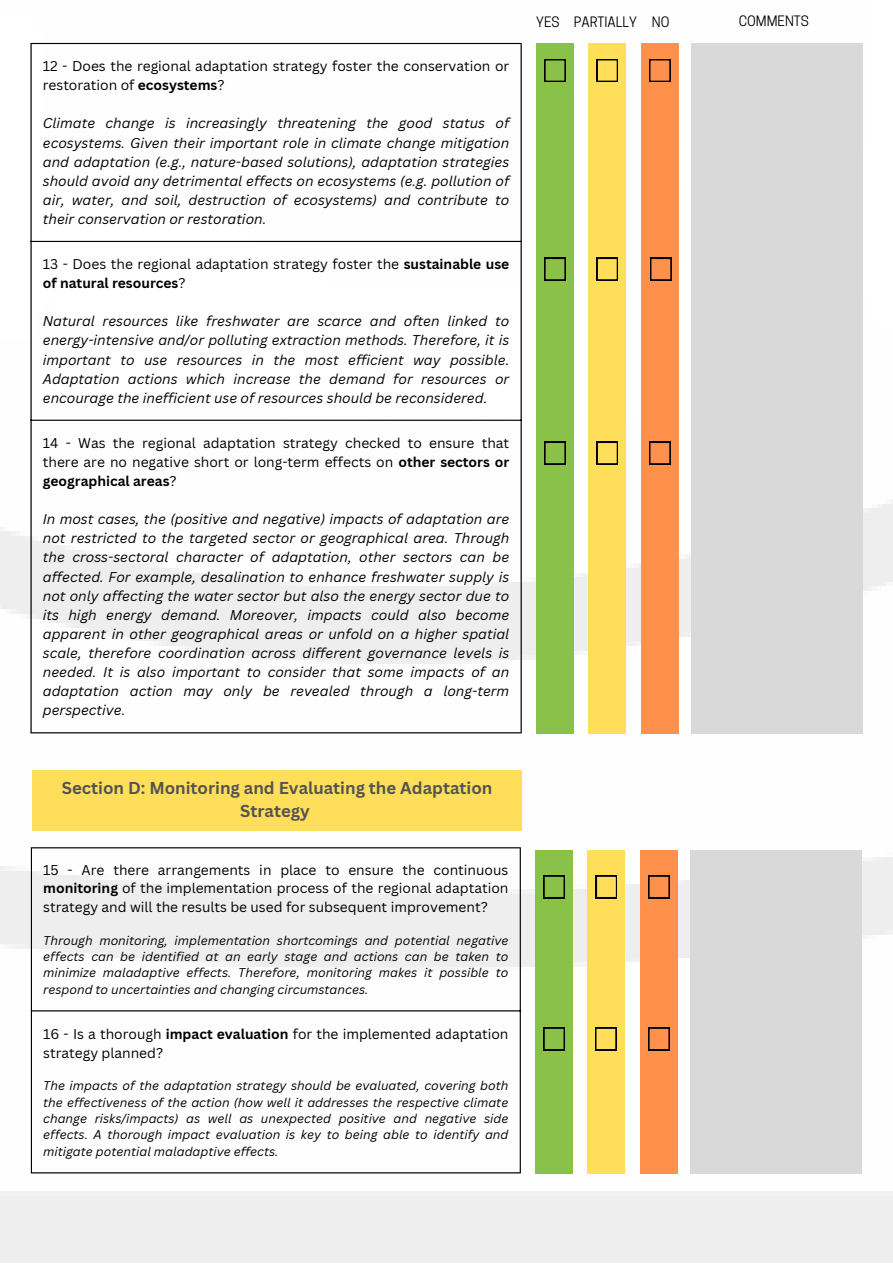
<style>
.page{position:relative;width:893px;height:1264px;background:#fff}
.page>*{position:absolute;margin:0;border:0;box-sizing:border-box;transform-origin:0 0}
.t1{font:700 16.8px/22.5px "Canva Sans";color:#535353;text-align:center}
.t2{font:italic 13.8px/19px "Canva Sans";color:#000;text-align:justify}
.t3{font:13.8px/19px "Canva Sans";color:#000}
.t4{font:13.5px "Cooper Hewitt";color:#000}
.t5{font:italic 12.3px/16.4px "Canva Sans";color:#000;text-align:justify}
.s1{font-weight:700}
</style>
<div class="page">
<img style="left:0;top:42px;width:892px;height:1220px">
<hr style="left:30px;top:44px;width:2px;height:688px;background:#000">
<hr style="left:520px;top:44px;width:1px;height:688px;background:#000">
<hr style="left:30px;top:43px;width:491px;height:1px;background:#000">
<hr style="left:30px;top:241px;width:491px;height:1px;background:#000">
<hr style="left:30px;top:419px;width:491px;height:2px;background:#000">
<hr style="left:30px;top:732px;width:491px;height:1px;background:#000">
<div style="left:536px;top:43px;width:37px;height:690px;background:#8ac249"></div>
<div style="left:588px;top:43px;width:37px;height:690px;background:#ffde59"></div>
<div style="left:641px;top:43px;width:37px;height:690px;background:#ff914d"></div>
<div style="left:691px;top:43px;width:171px;height:690px;background:#d9d9d9"></div>
<svg style="left:596px;top:59px;width:21px;height:23px"></svg>
<svg style="left:544px;top:59px;width:21px;height:23px"></svg>
<svg style="left:649px;top:59px;width:21px;height:23px"></svg>
<svg style="left:544px;top:258px;width:21px;height:22px"></svg>
<svg style="left:596px;top:258px;width:21px;height:22px"></svg>
<svg style="left:650px;top:258px;width:21px;height:22px"></svg>
<svg style="left:544px;top:442px;width:21px;height:22px"></svg>
<svg style="left:596px;top:442px;width:21px;height:22px"></svg>
<svg style="left:649px;top:442px;width:21px;height:22px"></svg>
<div style="left:32px;top:769px;width:490px;height:61px;background:#ffde59"></div>
<hr style="left:31px;top:848px;width:1px;height:324px;background:#000">
<hr style="left:519px;top:848px;width:2px;height:324px;background:#000">
<hr style="left:31px;top:847px;width:490px;height:1px;background:#000">
<hr style="left:31px;top:1010px;width:490px;height:1px;background:#000">
<hr style="left:31px;top:1172px;width:490px;height:1px;background:#000">
<div style="left:535px;top:850px;width:38px;height:323px;background:#8ac249"></div>
<div style="left:587px;top:850px;width:38px;height:323px;background:#ffde59"></div>
<div style="left:640px;top:850px;width:37px;height:323px;background:#ff914d"></div>
<div style="left:690px;top:850px;width:171px;height:323px;background:#d9d9d9"></div>
<svg style="left:543px;top:875px;width:21px;height:23px"></svg>
<svg style="left:596px;top:875px;width:21px;height:23px"></svg>
<svg style="left:648px;top:875px;width:21px;height:23px"></svg>
<svg style="left:543px;top:1027px;width:21px;height:23px"></svg>
<svg style="left:595px;top:1027px;width:21px;height:23px"></svg>
<svg style="left:648px;top:1027px;width:21px;height:23px"></svg>
<p class="t3" style="left:43px;top:56px;width:468px">12 - Does the regional adaptation strategy foster the conservation or restoration of <span class="s1">ecosystems</span>?</p>
<p class="t2" style="left:43px;top:113px;width:468px">Climate change is increasingly threatening the good status of ecosystems. Given their important role in climate change mitigation and adaptation (e.g., nature-based solutions), adaptation strategies should avoid any detrimental effects on ecosystems (e.g. pollution of air, water, and soil, destruction of ecosystems) and contribute to their conservation or restoration.</p>
<p class="t3" style="left:43px;top:254px;width:468px">13 - Does the regional adaptation strategy foster the <span class="s1">sustainable use of natural resources</span>?</p>
<p class="t2" style="left:43px;top:311px;width:468px">Natural resources like freshwater are scarce and often linked to energy-intensive and/or polluting extraction methods. Therefore, it is important to use resources in the most efficient way possible.<br>Adaptation actions which increase the demand for resources or encourage the inefficient use of resources should be reconsidered.</p>
<p class="t3" style="left:43px;top:433px;width:468px;text-align:justify">14 - Was the regional adaptation strategy checked to ensure that there are no negative short or long-term effects on <span class="s1">other sectors or geographical areas</span>?</p>
<p class="t2" style="left:43px;top:509px;width:468px">In most cases, the (positive and negative) impacts of adaptation are not restricted to the targeted sector or geographical area. Through the cross-sectoral character of adaptation, other sectors can be affected. For example, desalination to enhance freshwater supply is not only affecting the water sector but also the energy sector due to its high energy demand. Moreover, impacts could also become apparent in other geographical areas or unfold on a higher spatial scale, therefore coordination across different governance levels is needed. It is also important to consider that some impacts of an adaptation action may only be revealed through a long-term perspective.</p>
<p class="t1" style="left:62px;top:776px;width:432px">Section D: Monitoring and Evaluating the Adaptation<br>Strategy</p>
<p class="t3" style="left:43px;top:860px;width:466px;line-height:18.5px;text-align:justify">15 - Are there arrangements in place to ensure the continuous <span class="s1">monitoring</span> of the implementation process of the regional adaptation strategy and will the results be used for subsequent improvement?</p>
<p class="t5" style="left:43px;top:931px;width:466px">Through monitoring, implementation shortcomings and potential negative effects can be identified at an early stage and actions can be taken to minimize maladaptive effects. Therefore, monitoring makes it possible to respond to uncertainties and changing circumstances.</p>
<p class="t3" style="left:43px;top:1024px;width:466px;line-height:18.5px">16 - Is a thorough <span class="s1">impact evaluation</span> for the implemented adaptation strategy planned?</p>
<p class="t5" style="left:43px;top:1077px;width:466px">The impacts of the adaptation strategy should be evaluated, covering both the effectiveness of the action (how well it addresses the respective climate change risks/impacts) as well as unexpected positive and negative side effects. A thorough impact evaluation is key to being able to identify and mitigate potential maladaptive effects.</p>
<p class="t4" style="left:536px;top:17px;width:25px">YES</p>
<p class="t4" style="left:573px;top:17px;width:65px">PARTIALLY</p>
<p class="t4" style="left:651px;top:17px;width:19px">NO</p>
<p class="t4" style="left:738px;top:16px;width:72px">COMMENTS</p>
</div>
